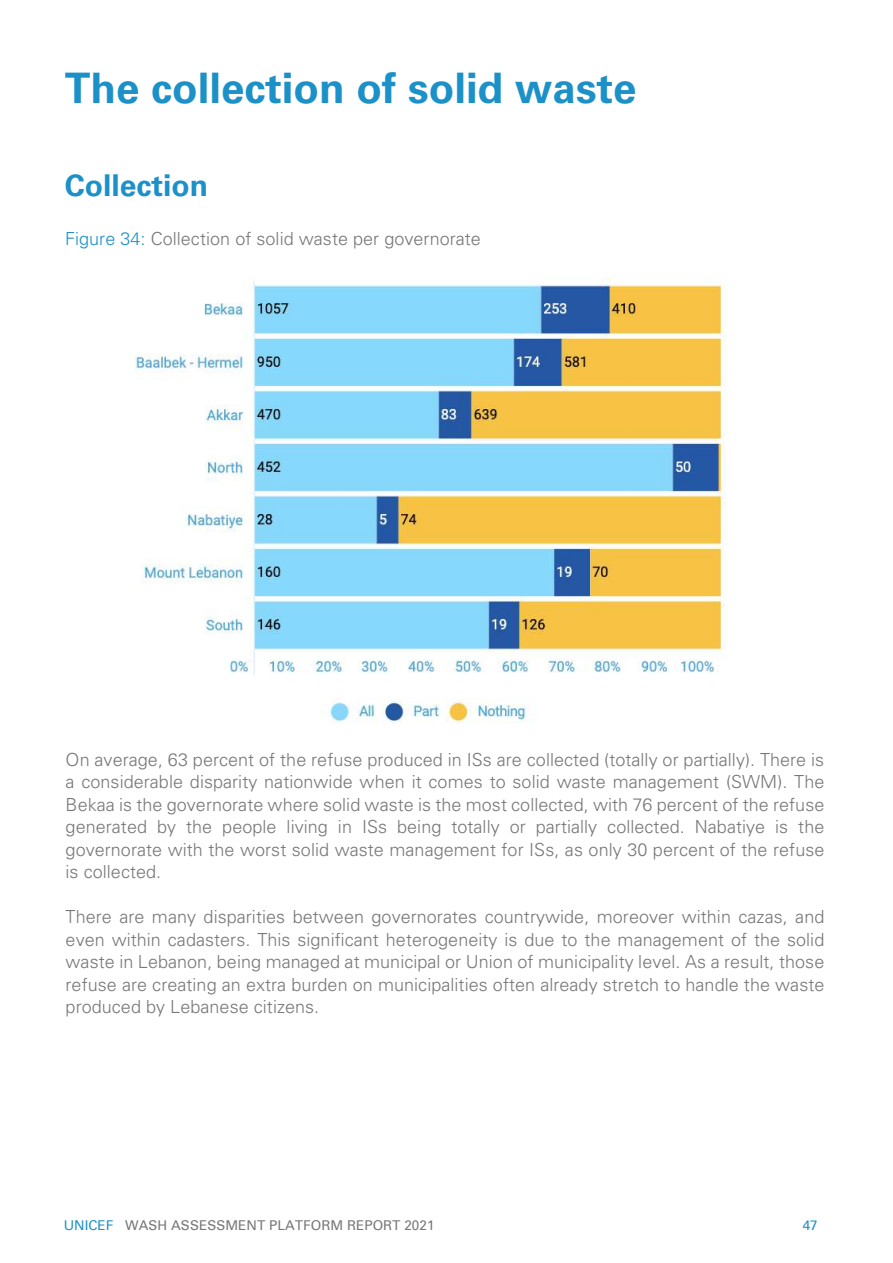
<style>
.page{position:relative;width:893px;height:1263px;background:#fff}
.page>*{position:absolute;margin:0;border:0;box-sizing:border-box;transform-origin:0 0}
.t1{font:700 42px "Univers LT Pro 65";color:#1c91c8}
.t2{font:700 30px "Univers LT Pro 65";color:#1c91c8}
.t3{font:300 18px/22.5px "Univers LT Pro 45";letter-spacing:.005em;color:#777779;text-align:justify}
.t4{font:13.5px "Univers";letter-spacing:.005em;color:#777779}
.t5{font:13.5px "Univers";color:#1c91c8}
.s1{color:#1c91c8}
</style>
<div class="page">
<img style="left:132px;top:277px;width:594px;height:446px">
<h1 class="t1" style="left:65px;top:63px;width:573px">The collection of solid waste</h1>
<h2 class="t2" style="left:65px;top:168px;width:145px">Collection</h2>
<p class="t3" style="left:65px;top:228px;width:417px"><span class="s1">Figure 34:</span> Collection of solid waste per governorate</p>
<p class="t3" style="left:66px;top:748px;width:760px">On average, 63 percent of the refuse produced in ISs are collected (totally or partially). There is a considerable disparity nationwide when it comes to solid waste management (SWM). The Bekaa is the governorate where solid waste is the most collected, with 76 percent of the refuse generated by the people living in ISs being totally or partially collected. Nabatiye is the governorate with the worst solid waste management for ISs, as only 30 percent of the refuse is collected.</p>
<p class="t3" style="left:66px;top:905px;width:760px">There are many disparities between governorates countrywide, moreover within cazas, and even within cadasters. This significant heterogeneity is due to the management of the solid waste in Lebanon, being managed at municipal or Union of municipality level. As a result, those refuse are creating an extra burden on municipalities often already stretch to handle the waste produced by Lebanese citizens.</p>
<p class="t4" style="left:64px;top:1217px;width:372px"><span class="s1">UNICEF</span> WASH ASSESSMENT PLATFORM REPORT 2021</p>
<p class="t5" style="left:803px;top:1217px;width:17px">47</p>
</div>
